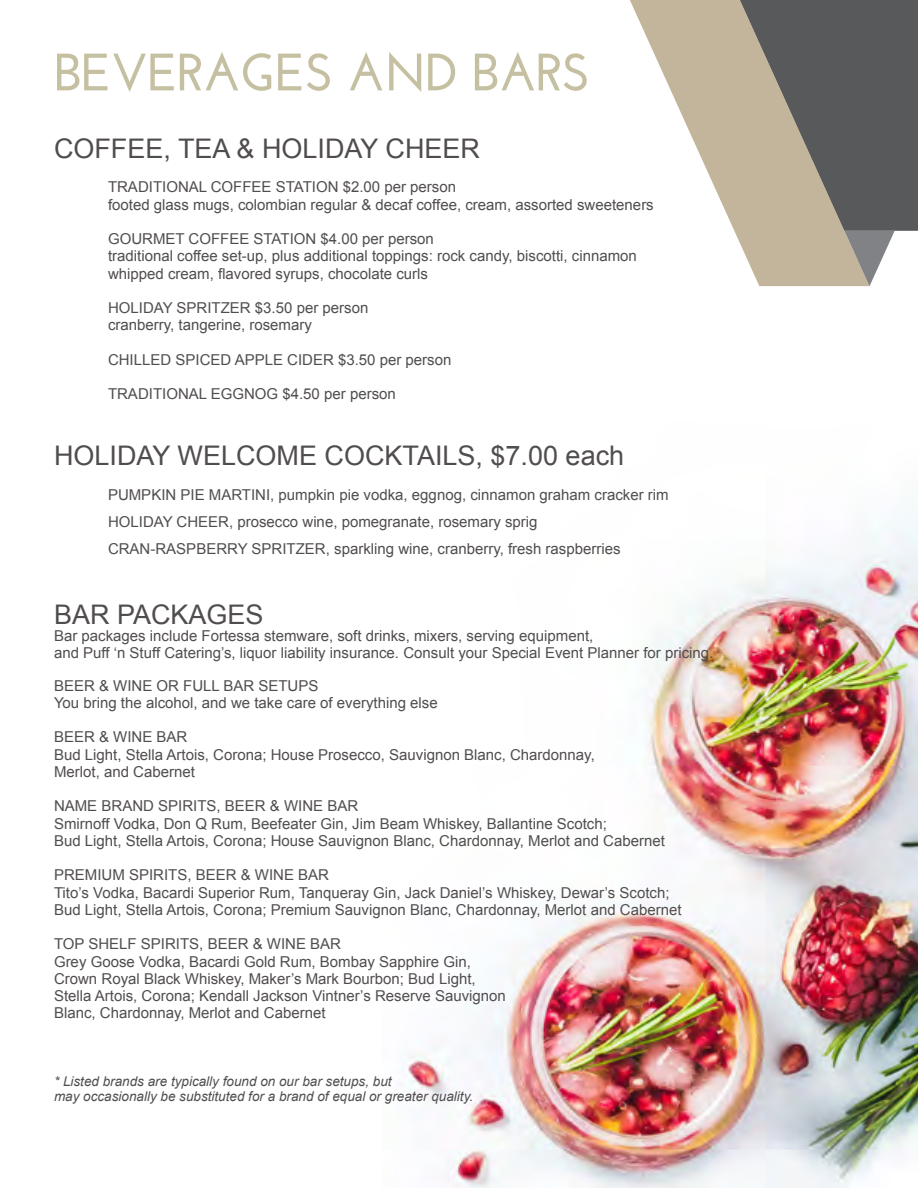
<style>
.page{position:relative;width:918px;height:1188px;background:#fff}
.page>*{position:absolute;margin:0;border:0;box-sizing:border-box;transform-origin:0 0}
.t1{font:700 52.5px "Josefin Sans";letter-spacing:-.03em;color:#c5c0a1}
.t2{font:27px "Arial";color:#514d4e}
.t3{font:15px/17.2px "Arial";color:#514d4e}
.t4{font:italic 13.5px/15.5px "Arial";color:#514d4e}
</style>
<div class="page">
<img style="left:402px;top:286px;width:516px;height:902px">
<svg style="left:630px;top:0;width:110px;height:243px"></svg>
<svg style="left:740px;top:0;width:178px;height:286px"></svg>
<h1 class="t1" style="left:54px;top:41px;width:538px">BEVERAGES AND BARS</h1>
<h2 class="t2" style="left:54px;top:131px;width:428px">COFFEE, TEA &amp; HOLIDAY CHEER</h2>
<p class="t3" style="left:108px;top:179px;width:547px">TRADITIONAL COFFEE STATION $2.00 per person<br>footed glass mugs, colombian regular &amp; decaf coffee, cream, assorted sweeteners</p>
<p class="t3" style="left:108px;top:230px;width:530px">GOURMET COFFEE STATION $4.00 per person<br>traditional coffee set-up, plus additional toppings: rock candy, biscotti, cinnamon whipped cream, flavored syrups, chocolate curls</p>
<p class="t3" style="left:108px;top:299px;width:262px">HOLIDAY SPRITZER $3.50 per person cranberry, tangerine, rosemary</p>
<p class="t3" style="left:108px;top:351px;width:345px">CHILLED SPICED APPLE CIDER $3.50 per person</p>
<p class="t3" style="left:108px;top:386px;width:289px">TRADITIONAL EGGNOG $4.50 per person</p>
<h2 class="t2" style="left:54px;top:438px;width:572px">HOLIDAY WELCOME COCKTAILS, $7.00 each</h2>
<p class="t3" style="left:108px;top:482px;width:562px;line-height:27px">PUMPKIN PIE MARTINI, pumpkin pie vodka, eggnog, cinnamon graham cracker rim<br>HOLIDAY CHEER, prosecco wine, pomegranate, rosemary sprig<br>CRAN-RASPBERRY SPRITZER, sparkling wine, cranberry, fresh raspberries</p>
<h2 class="t2" style="left:54px;top:597px;width:211px">BAR PACKAGES</h2>
<p class="t3" style="left:54px;top:627px;width:661px">Bar packages include Fortessa stemware, soft drinks, mixers, serving equipment,<br>and Puff ‘n Stuff Catering’s, liquor liability insurance. Consult your Special Event Planner for pricing.</p>
<p class="t3" style="left:54px;top:677px;width:385px">BEER &amp; WINE OR FULL BAR SETUPS<br>You bring the alcohol, and we take care of everything else</p>
<p class="t3" style="left:54px;top:729px;width:542px">BEER &amp; WINE BAR<br>Bud Light, Stella Artois, Corona; House Prosecco, Sauvignon Blanc, Chardonnay,<br>Merlot, and Cabernet</p>
<p class="t3" style="left:54px;top:798px;width:612px">NAME BRAND SPIRITS, BEER &amp; WINE BAR<br>Smirnoff Vodka, Don Q Rum, Beefeater Gin, Jim Beam Whiskey, Ballantine Scotch;<br>Bud Light, Stella Artois, Corona; House Sauvignon Blanc, Chardonnay, Merlot and Cabernet</p>
<p class="t3" style="left:54px;top:867px;width:629px">PREMIUM SPIRITS, BEER &amp; WINE BAR<br>Tito’s Vodka, Bacardi Superior Rum, Tanqueray Gin, Jack Daniel’s Whiskey, Dewar’s Scotch;<br>Bud Light, Stella Artois, Corona; Premium Sauvignon Blanc, Chardonnay, Merlot and Cabernet</p>
<p class="t3" style="left:54px;top:936px;width:453px">TOP SHELF SPIRITS, BEER &amp; WINE BAR<br>Grey Goose Vodka, Bacardi Gold Rum, Bombay Sapphire Gin, Crown Royal Black Whiskey, Maker’s Mark Bourbon; Bud Light, Stella Artois, Corona; Kendall Jackson Vintner’s Reserve Sauvignon Blanc, Chardonnay, Merlot and Cabernet</p>
<p class="t4" style="left:54px;top:1073px;width:421px">* Listed brands are typically found on our bar setups, but<br>may occasionally be substituted for a brand of equal or greater quality.</p>
</div>
